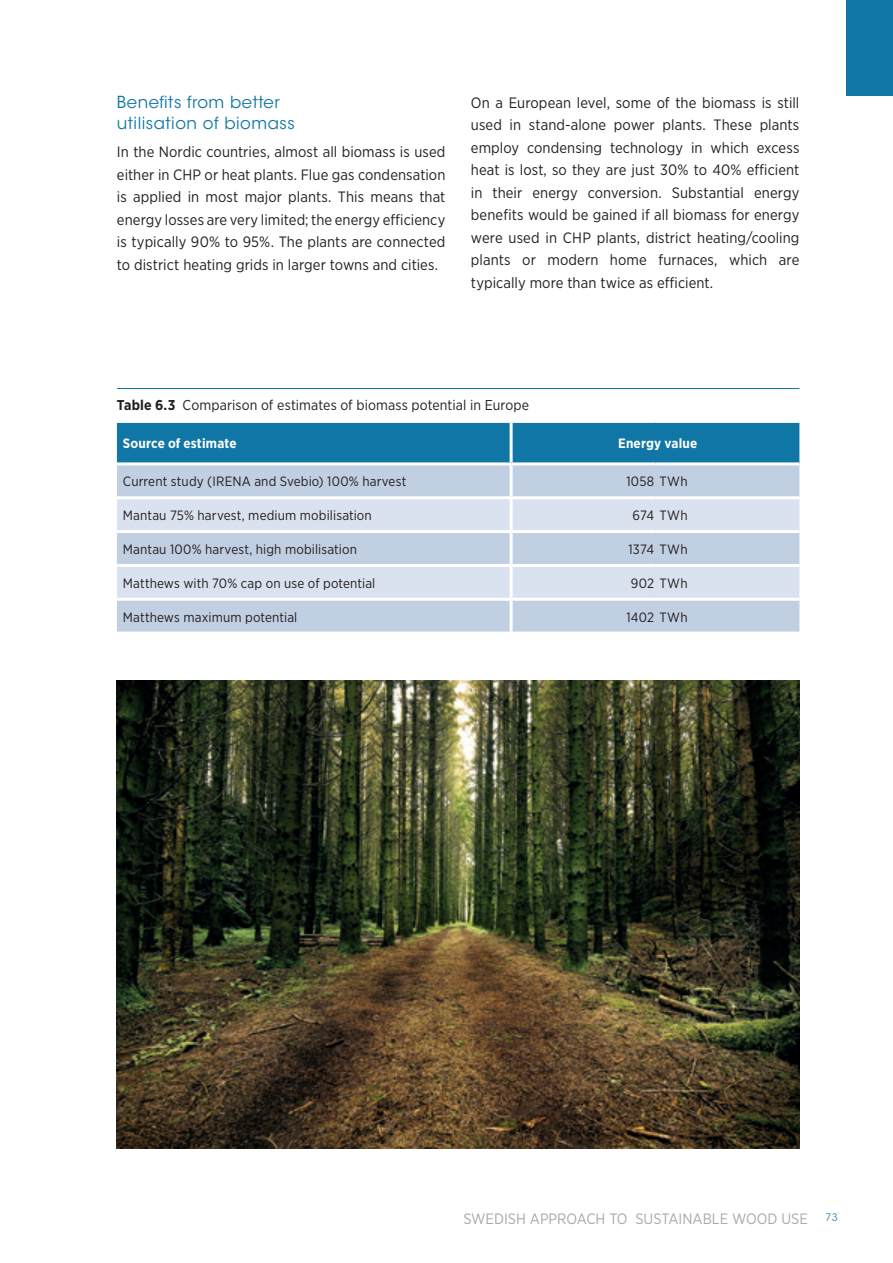
<style>
.page{position:relative;width:893px;height:1263px;background:#fff}
.page>*{position:absolute;margin:0;border:0;box-sizing:border-box;transform-origin:0 0}
.t1{font:16.5px/21px "ITC Avant Garde Std";letter-spacing:.03em;color:#0f76a6}
.t2{font:15px/22.5px "Gotham Narrow";letter-spacing:.005em;color:#231f20;text-align:justify}
.t3{font:15px "Gotham Narrow";color:#a8a9ad}
.t4{font:14.25px "Gotham Narrow";letter-spacing:.005em;color:#231f20}
.t5{font:13.5px "Gotham Narrow";letter-spacing:.01em;color:#231f20}
.t6{font:700 13.5px "Gotham Narrow";letter-spacing:.015em;color:#fff}
.s1{font-weight:700}
</style>
<div class="page">
<div style="left:117px;top:423px;width:682px;height:39px;background:#0f76a6"></div>
<div style="left:117px;top:465px;width:682px;height:167px;background:#c1cfe2"></div>
<svg style="left:117px;top:499px;width:682px;height:99px;fill:#d9e2ee"></svg>
<hr style="left:510px;top:465px;width:3px;height:31px;background:#fff">
<hr style="left:510px;top:499px;width:3px;height:31px;background:#fff">
<hr style="left:510px;top:533px;width:3px;height:31px;background:#fff">
<hr style="left:510px;top:567px;width:3px;height:31px;background:#fff">
<hr style="left:510px;top:601px;width:3px;height:31px;background:#fff">
<hr style="left:510px;top:423px;width:3px;height:39px;background:#fff">
<hr style="left:117px;top:496px;width:394px;height:3px;background:#fff">
<hr style="left:511px;top:496px;width:144px;height:3px;background:#fff">
<hr style="left:655px;top:496px;width:144px;height:3px;background:#fff">
<hr style="left:117px;top:530px;width:394px;height:3px;background:#fff">
<hr style="left:511px;top:530px;width:144px;height:3px;background:#fff">
<hr style="left:655px;top:530px;width:144px;height:3px;background:#fff">
<hr style="left:117px;top:564px;width:394px;height:3px;background:#fff">
<hr style="left:511px;top:564px;width:144px;height:3px;background:#fff">
<hr style="left:655px;top:564px;width:144px;height:3px;background:#fff">
<hr style="left:117px;top:598px;width:394px;height:3px;background:#fff">
<hr style="left:511px;top:598px;width:144px;height:3px;background:#fff">
<hr style="left:655px;top:598px;width:144px;height:3px;background:#fff">
<hr style="left:117px;top:388px;width:682px;height:1px;background:#0f76a6">
<img style="left:117px;top:681px;width:682px;height:467px">
<div style="left:846px;top:0;width:47px;height:96px;background:#0f76a6"></div>
<p class="t1" style="left:117px;top:92px;width:179px">Benefits from better utilisation of biomass</p>
<p class="t2" style="left:117px;top:140px;width:330px">In the Nordic countries, almost all biomass is used either in CHP or heat plants. Flue gas condensation is applied in most major plants. This means that energy losses are very limited; the energy efficiency is typically 90% to 95%. The plants are connected to district heating grids in larger towns and cities.</p>
<p class="t2" style="left:471px;top:91px;width:330px">On a European level, some of the biomass is still used in stand-alone power plants. These plants employ condensing technology in which excess heat is lost, so they are just 30% to 40% efficient in their energy conversion. Substantial energy benefits would be gained if all biomass for energy were used in CHP plants, district heating/cooling plants or modern home furnaces, which are typically more than twice as efficient.</p>
<p class="t4" style="left:117px;top:396px;width:414px"><span class="s1">Table 6.3</span> Comparison of estimates of biomass potential in Europe</p>
<p class="t6" style="left:123px;top:435px;width:115px">Source of estimate</p>
<p class="t6" style="left:618px;top:435px;width:81px">Energy value</p>
<p class="t5" style="left:123px;top:473px;width:285px">Current study (IRENA and Svebio) 100% harvest</p>
<p class="t5" style="left:626px;top:473px;width:63px">1058 TWh</p>
<p class="t5" style="left:123px;top:507px;width:250px">Mantau 75% harvest, medium mobilisation</p>
<p class="t5" style="left:633px;top:507px;width:57px">674 TWh</p>
<p class="t5" style="left:123px;top:541px;width:235px">Mantau 100% harvest, high mobilisation</p>
<p class="t5" style="left:629px;top:541px;width:60px">1374 TWh</p>
<p class="t5" style="left:123px;top:575px;width:254px">Matthews with 70% cap on use of potential</p>
<p class="t5" style="left:631px;top:575px;width:58px">902 TWh</p>
<p class="t5" style="left:123px;top:608px;width:176px">Matthews maximum potential</p>
<p class="t5" style="left:626px;top:608px;width:63px">1402 TWh</p>
<p class="t3" style="left:463px;top:1209px;width:376px">SWEDISH APPROACH TO SUSTAINABLE WOOD USE <sup>73</sup></p>
</div>
